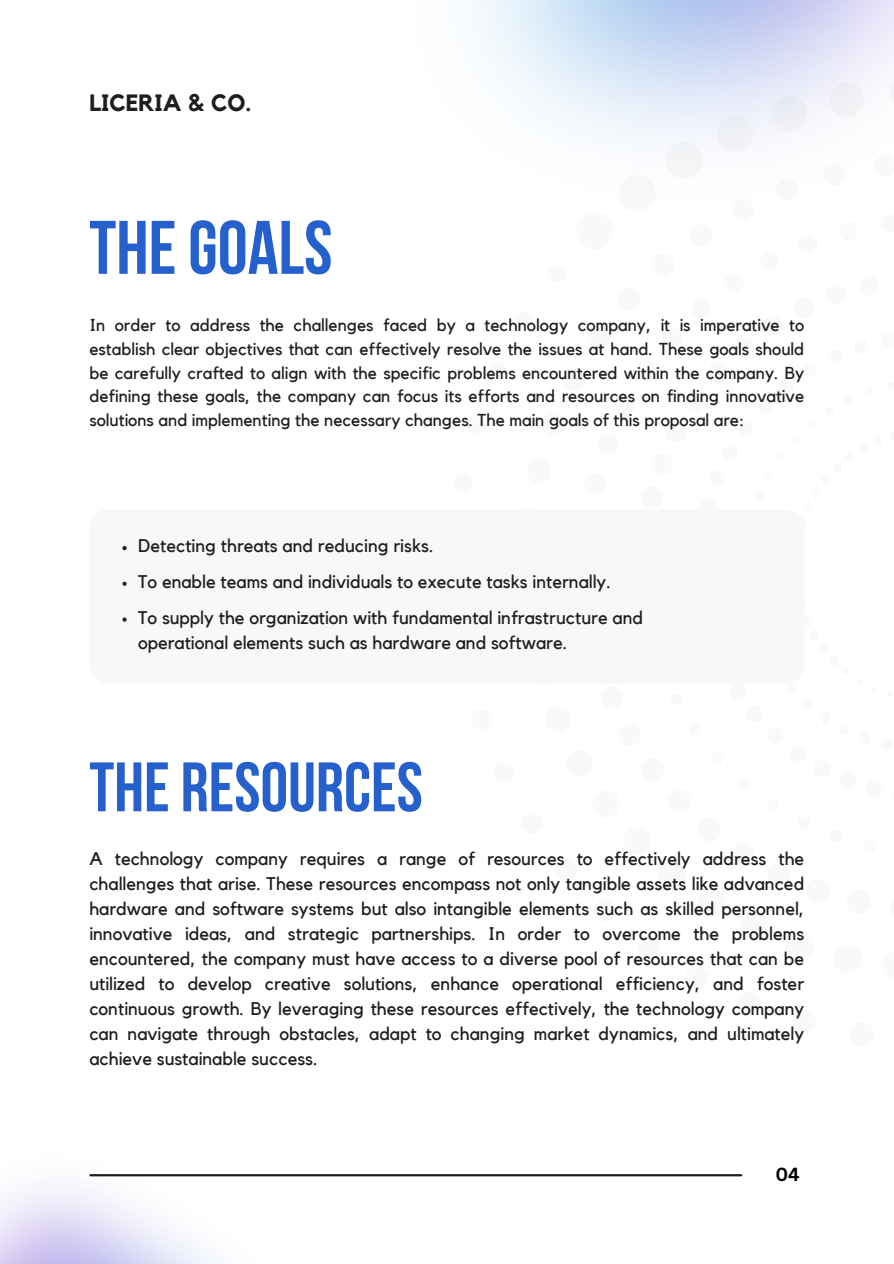
<style>
.page{position:relative;width:894px;height:1264px;background:#fff}
.page>*{position:absolute;margin:0;border:0;box-sizing:border-box;transform-origin:0 0}
.t1{font:700 75.6px "Bebas Neue";color:#2560cd}
.t2{font:700 69.75px "Bebas Neue";color:#2560cd}
.t3{font:700 23.55px "Kollektif";color:#1e1e1e}
.t4{font:700 18.45px "Canva Sans";color:#000}
.t5{font:18.3px/24.9px "Kollektif";color:#1e1e1e;text-align:justify}
.t6{font:17.25px/23.7px "Kollektif";color:#1e1e1e;text-align:justify}
</style>
<div class="page">
<div style="left:89px;top:509px;width:715px;height:174px;background:#f8f8f8;border-radius:19px"></div>
<svg style="left:122px;top:546px;width:5px;height:4px"></svg>
<svg style="left:122px;top:581px;width:5px;height:5px"></svg>
<svg style="left:122px;top:617px;width:5px;height:4px"></svg>
<hr style="left:90px;top:1174px;width:651px;height:2px;background:#1e1e1e">
<img style="left:0;top:1174px;width:411px;height:89px">
<h1 class="t3" style="left:89px;top:92px;width:163px">LICERIA &amp; CO.</h1>
<p class="t1" style="left:89px;top:217px;width:244px">THEGOALS</p>
<h2 class="t6" style="left:89px;top:314px;width:716px">In order to address the challenges faced by a technology company, it is imperative to establish clear objectives that can effectively resolve the issues at hand. These goals should be carefully crafted to align with the specific problems encountered within the company. By defining these goals, the company can focus its efforts and resources on finding innovative solutions and implementing the necessary changes. The main goals of this proposal are:</h2>
<p class="t5" style="left:138px;top:534px;width:297px">Detecting threats and reducing risks.</p>
<p class="t5" style="left:138px;top:570px;width:474px">To enable teams and individuals to execute tasks internally.</p>
<p class="t5" style="left:138px;top:605px;width:506px">To supply the organization with fundamental infrastructure and operational elements such as hardware and software.</p>
<p class="t2" style="left:89px;top:759px;width:335px">THE RESOURCES</p>
<h1 class="t5" style="left:89px;top:847px;width:716px">A technology company requires a range of resources to effectively address the challenges that arise. These resources encompass not only tangible assets like advanced hardware and software systems but also intangible elements such as skilled personnel, innovative ideas, and strategic partnerships. In order to overcome the problems encountered, the company must have access to a diverse pool of resources that can be utilized to develop creative solutions, enhance operational efficiency, and foster continuous growth. By leveraging these resources effectively, the technology company can navigate through obstacles, adapt to changing market dynamics, and ultimately achieve sustainable success.</h1>
<p class="t4" style="left:775px;top:1161px;width:26px">04</p>
</div>
